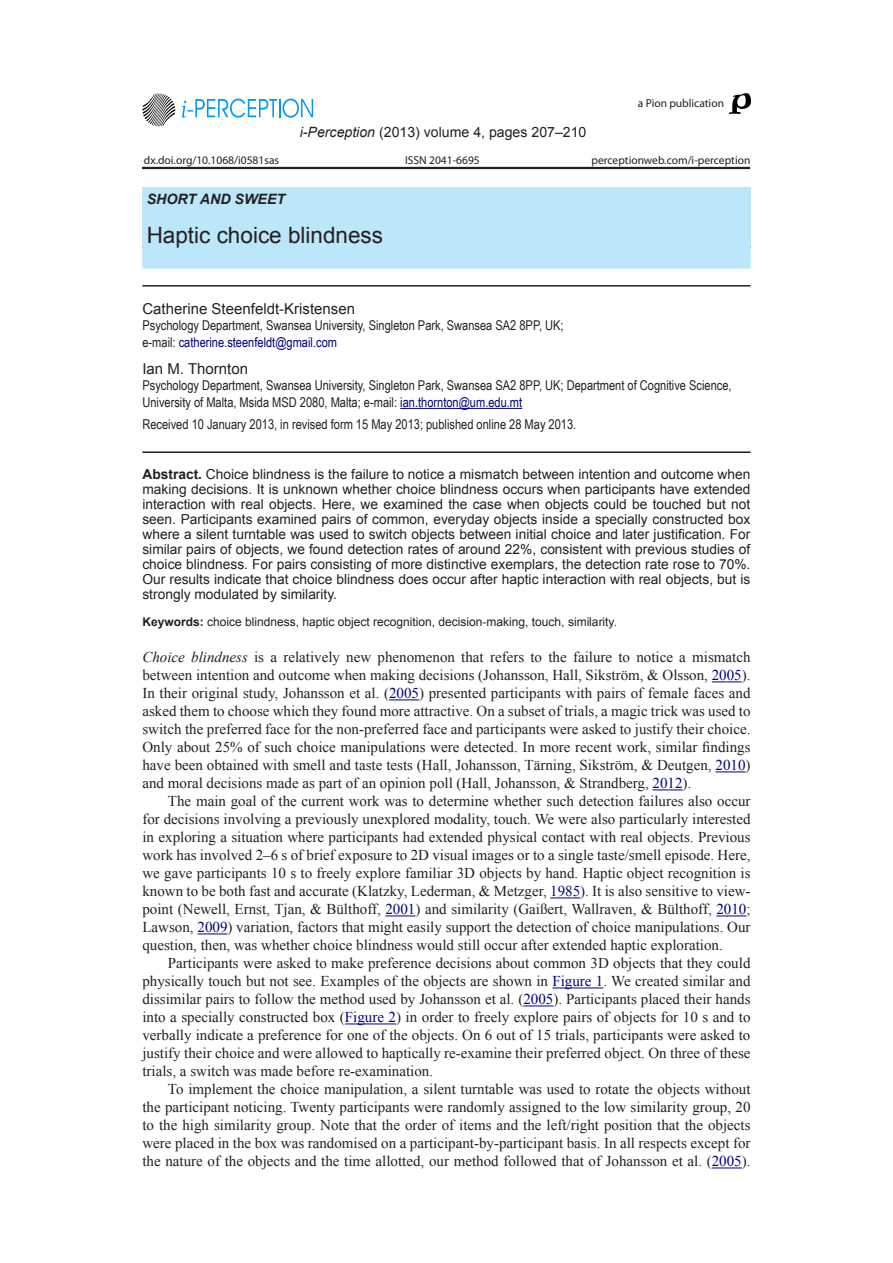
<style>
.page{position:relative;width:893px;height:1263px;background:#fff}
.page>*{position:absolute;margin:0;border:0;box-sizing:border-box;transform-origin:0 0}
.t1{font:22.5px "Arial";color:#231f20}
.Body_text{font:15px/18px "Times New Roman";color:#231f20;text-align:justify}
.Body_text_noindent{font:15px/18px "Times New Roman";color:#231f20;text-align:justify}
.Author_1{font:15px "Arial";color:#231f20}
.Title--SAS{font:italic 700 14.25px "Arial";color:#231f20}
.i-Perception_2011__v{font:14.1px "Arial";color:#231f20}
.Abstract{font:13.8px/15px "Arial";color:#231f20;text-align:justify}
.Author_details{font:13.5px/16.5px "Arial Narrow";color:#231f20}
.History_Dates{font:13.5px "Arial Narrow";color:#231f20}
.Keywords{font:12px "Arial";color:#231f20}
.doi{font:11.55px "Myriad Pro";color:#231f20}
.s1{font-style:italic}
.s2{color:#000080}
.s3{font-weight:700}
</style>
<div class="page">
<svg style="left:182px;top:99px;width:131px;height:19px"></svg>
<svg style="left:142px;top:94px;width:33px;height:32px"></svg>
<svg style="left:729px;top:94px;width:21px;height:20px"></svg>
<hr style="left:142px;top:167px;width:608px;height:2px;background:#231f20">
<hr style="left:400px;top:408px;width:122px;height:1px;background:#000080">
<hr style="left:142px;top:451px;width:608px;height:2px;background:#231f20">
<hr style="left:712px;top:681px;width:30px;height:1px;background:#000080">
<hr style="left:389px;top:699px;width:30px;height:1px;background:#000080">
<hr style="left:715px;top:771px;width:30px;height:1px;background:#000080">
<hr style="left:652px;top:789px;width:30px;height:1px;background:#000080">
<hr style="left:550px;top:897px;width:30px;height:1px;background:#000080">
<hr style="left:385px;top:915px;width:30px;height:1px;background:#000080">
<hr style="left:716px;top:915px;width:30px;height:1px;background:#000080">
<hr style="left:197px;top:933px;width:30px;height:1px;background:#000080">
<hr style="left:552px;top:987px;width:51px;height:1px;background:#000080">
<hr style="left:523px;top:1005px;width:30px;height:1px;background:#000080">
<hr style="left:345px;top:1023px;width:51px;height:1px;background:#000080">
<hr style="left:712px;top:1167px;width:30px;height:1px;background:#000080">
<div style="left:142px;top:188px;width:608px;height:55px;background:#bce6fa"></div>
<div style="left:142px;top:221px;width:608px;height:48px;background:#bce6fa"></div>
<hr style="left:142px;top:285px;width:608px;height:2px;background:#231f20">
<p class="i-Perception_2011__v" style="left:300px;top:123px;width:288px"><span class="s1">i-Perception</span> (2013) volume 4, pages 207–210</p>
<p class="doi" style="left:638px;top:96px;width:88px">a Pion publication</p>
<p class="doi" style="left:144px;top:153px;width:137px">dx.doi.org/10.1068/i0581sas</p>
<p class="doi" style="left:405px;top:153px;width:76px">ISSN 2041-6695</p>
<p class="doi" style="left:591px;top:153px;width:160px">perceptionweb.com/i-perception</p>
<p class="Title--SAS" style="left:147px;top:190px;width:140px">SHORT AND SWEET</p>
<p class="t1" style="left:147px;top:220px;width:238px">Haptic choice blindness</p>
<p class="Author_1" style="left:142px;top:299px;width:214px">Catherine Steenfeldt-Kristensen</p>
<p class="Author_details" style="left:142px;top:317px;width:423px">Psychology Department, Swansea University, Singleton Park, Swansea SA2 8PP, UK; e-mail: <span class="s2">catherine.steenfeldt@gmail.com</span></p>
<p class="Author_1" style="left:142px;top:359px;width:107px">Ian M. Thornton</p>
<p class="Author_details" style="left:142px;top:377px;width:591px">Psychology Department, Swansea University, Singleton Park, Swansea SA2 8PP, UK; Department of Cognitive Science,<br>University of Malta, Msida MSD 2080, Malta; e-mail: <span class="s2">ian.thornton@um.edu.mt</span></p>
<p class="History_Dates" style="left:142px;top:415px;width:435px">Received 10 January 2013, in revised form 15 May 2013; published online 28 May 2013.</p>
<p class="Abstract" style="left:142px;top:466px;width:609px"><span class="s3">Abstract.</span> Choice blindness is the failure to notice a mismatch between intention and outcome when making decisions. It is unknown whether choice blindness occurs when participants have extended interaction with real objects. Here, we examined the case when objects could be touched but not seen. Participants examined pairs of common, everyday objects inside a specially constructed box where a silent turntable was used to switch objects between initial choice and later justification. For similar pairs of objects, we found detection rates of around 22%, consistent with previous studies of choice blindness. For pairs consisting of more distinctive exemplars, the detection rate rose to 70%.<br>Our results indicate that choice blindness does occur after haptic interaction with real objects, but is strongly modulated by similarity.</p>
<p class="Keywords" style="left:142px;top:614px;width:476px"><span class="s3">Keywords:</span> choice blindness, haptic object recognition, decision-making, touch, similarity.</p>
<p class="Body_text_noindent" style="left:142px;top:648px;width:610px"><span class="s1">Choice blindness</span> is a relatively new phenomenon that refers to the failure to notice a mismatch between intention and outcome when making decisions (Johansson, Hall, Sikström, &amp; Olsson, <span class="s2">2005</span>).<br>In their original study, Johansson et al. (<span class="s2">2005</span>) presented participants with pairs of female faces and asked them to choose which they found more attractive. On a subset of trials, a magic trick was used to switch the preferred face for the non-preferred face and participants were asked to justify their choice.<br>Only about 25% of such choice manipulations were detected. In more recent work, similar findings have been obtained with smell and taste tests (Hall, Johansson, Tärning, Sikström, &amp; Deutgen, <span class="s2">2010</span>) and moral decisions made as part of an opinion poll (Hall, Johansson, &amp; Strandberg, <span class="s2">2012</span>).</p>
<p class="Body_text" style="left:142px;top:792px;width:610px;text-indent:26px">The main goal of the current work was to determine whether such detection failures also occur for decisions involving a previously unexplored modality, touch. We were also particularly interested in exploring a situation where participants had extended physical contact with real objects. Previous work has involved 2–6 s of brief exposure to 2D visual images or to a single taste/smell episode. Here, we gave participants 10 s to freely explore familiar 3D objects by hand. Haptic object recognition is known to be both fast and accurate (Klatzky, Lederman, &amp; Metzger, <span class="s2">1985</span>). It is also sensitive to view&shy;point (Newell, Ernst, Tjan, &amp; Bülthoff, <span class="s2">2001</span>) and similarity (Gaißert, Wallraven, &amp; Bülthoff, <span class="s2">2010</span>; Lawson, <span class="s2">2009</span>) variation, factors that might easily support the detection of choice manipulations. Our question, then, was whether choice blindness would still occur after extended haptic exploration.</p>
<p class="Body_text" style="left:142px;top:954px;width:610px;text-indent:26px">Participants were asked to make preference decisions about common 3D objects that they could physically touch but not see. Examples of the objects are shown in <span class="s2">Figure 1</span>. We created similar and dissimilar pairs to follow the method used by Johansson et al. (<span class="s2">2005</span>). Participants placed their hands into a specially constructed box (<span class="s2">Figure 2</span>) in order to freely explore pairs of objects for 10 s and to verbally indicate a preference for one of the objects. On 6 out of 15 trials, participants were asked to justify their choice and were allowed to haptically re-examine their preferred object. On three of these trials, a switch was made before re-examination.</p>
<p class="Body_text" style="left:142px;top:1080px;width:610px;text-indent:26px">To implement the choice manipulation, a silent turntable was used to rotate the objects without the participant noticing. Twenty participants were randomly assigned to the low similarity group, 20 to the high similarity group. Note that the order of items and the left/right position that the objects were placed in the box was randomised on a participant-by-participant basis. In all respects except for the nature of the objects and the time allotted, our method followed that of Johansson et al. (<span class="s2">2005</span>).</p>
</div>
